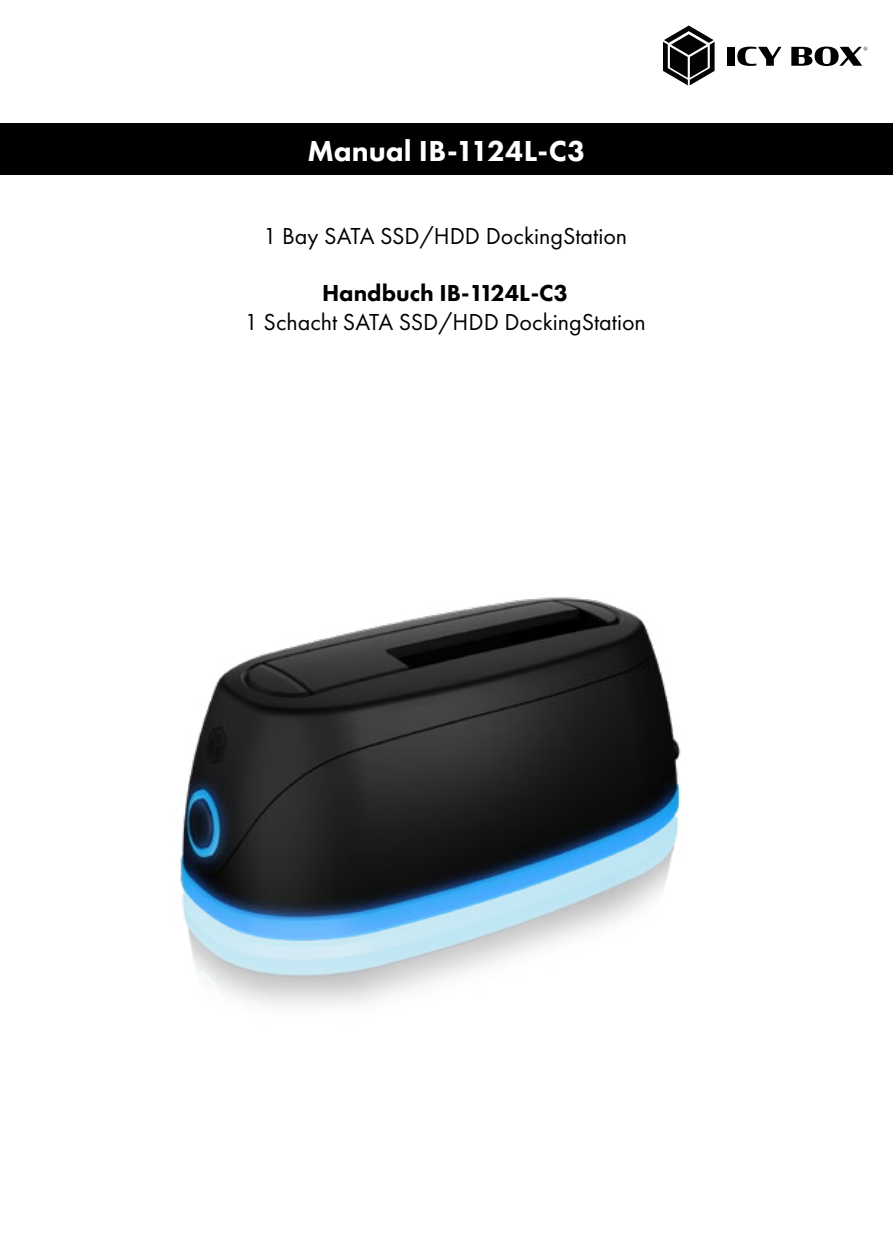
<style>
.page{position:relative;width:893px;height:1259px;background:#fff}
.page>*{position:absolute;margin:0;border:0;box-sizing:border-box;transform-origin:0 0}
.t1{font:800 30px "Futura PT";color:#fff}
.t2{font:24px "Futura PT";color:#000}
.t3{font:800 24px "Futura PT";color:#000}
</style>
<div class="page">
<div style="left:0;top:124px;width:893px;height:51px;background:#000"></div>
<div style="left:727px;top:47px;width:8px;height:19px;background:#000"></div>
<svg style="left:737px;top:47px;width:44px;height:19px"></svg>
<svg style="left:791px;top:47px;width:76px;height:19px"></svg>
<svg style="left:663px;top:26px;width:52px;height:59px"></svg>
<img style="left:180px;top:597px;width:501px;height:409px">
<p class="t1" style="left:307px;top:132px;width:280px">Manual IB-1124L-C3</p>
<p class="t2" style="left:263px;top:221px;width:366px">1 Bay SATA SSD/HDD DockingStation</p>
<p class="t3" style="left:322px;top:278px;width:248px">Handbuch IB-1124L-C3</p>
<p class="t2" style="left:244px;top:308px;width:403px">1 Schacht SATA SSD/HDD DockingStation</p>
</div>
